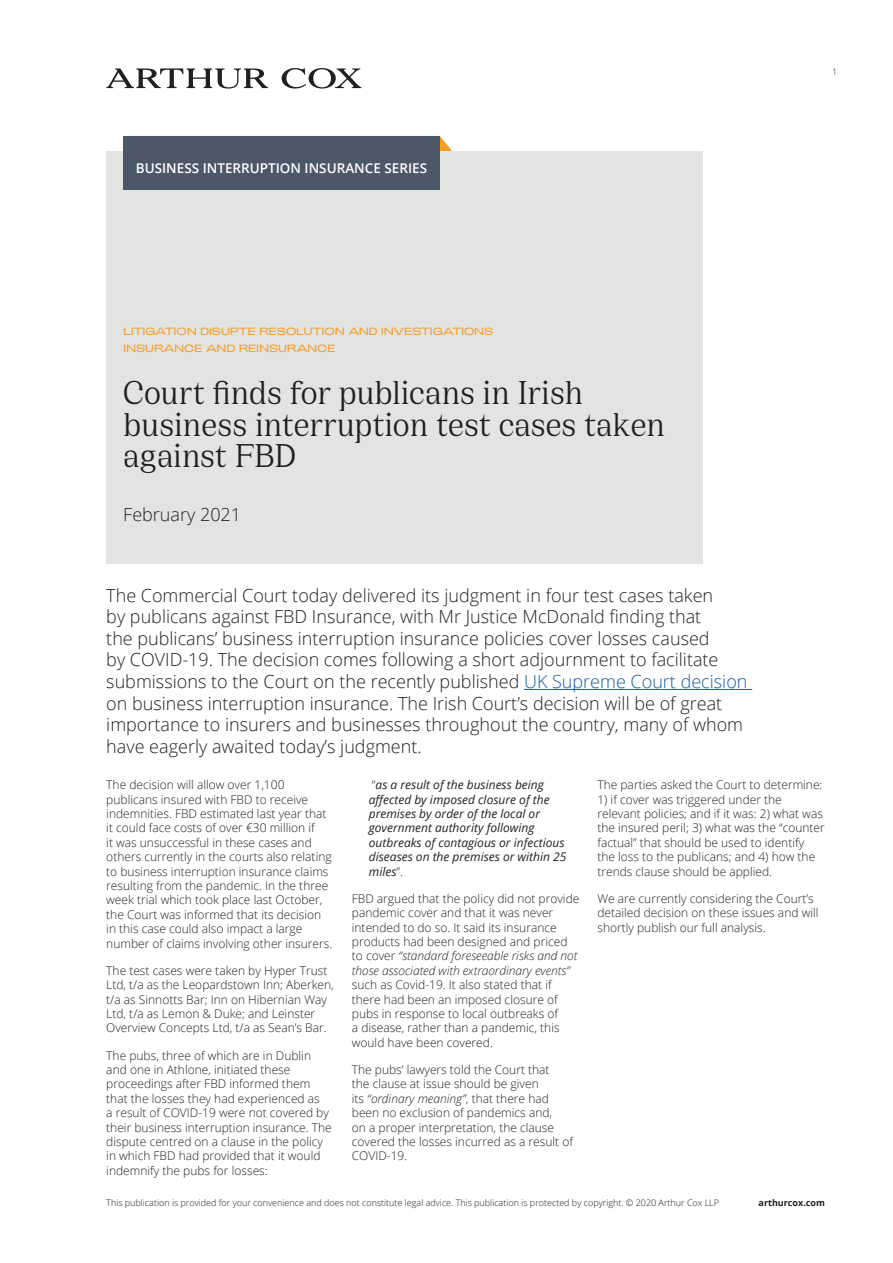
<style>
.page{position:relative;width:893px;height:1263px;background:#fff}
.page>*{position:absolute;margin:0;border:0;box-sizing:border-box;transform-origin:0 0}
.t1{font:36px/31.5px "Earlsfort";color:#231f20}
.t2{font:300 18px/21.6px "Open Sans";color:#231f20}
.t3{font:600 13.5px "Open Sans";color:#fff}
.t4{font:300 12px/14.4px "Open Sans";color:#231f20}
.t5{font:italic 12px/14.4px "Open Sans";color:#231f20}
.t6{font:300 10.5px/16.8px "Adieu";letter-spacing:-.025em;color:#f89c28}
.t7{font:300 9px "Open Sans";color:#231f20}
.t8{font:700 9px "Open Sans";color:#231f20}
.s1{color:#175d9e}
.s2{font-weight:300;font-style:normal}
.s3{font-style:italic}
</style>
<div class="page">
<svg style="left:106px;top:68px;width:255px;height:21px"></svg>
<hr style="left:524px;top:689px;width:228px;height:1px;background:#175d9e">
<svg style="left:439px;top:136px;width:13px;height:15px"></svg>
<div style="left:106px;top:151px;width:596px;height:412px;background:#e2e4e2"></div>
<div style="left:123px;top:136px;width:316px;height:53px;background:#4c5767"></div>
<p class="t3" style="left:136px;top:159px;width:293px">BUSINESS INTERRUPTION INSURANCE SERIES</p>
<p class="t3" style="left:166px;top:159px;width:293px">BU INESS INTERRUPT ON INSURANCE SERIES</p>
<p class="t7" style="left:832px;top:65px;width:7px">1</p>
<p class="t6" style="left:123px;top:323px;width:371px">LITIGATION DISUPTE RESOLUTION AND INVESTIGATIONS<br>INSURANCE AND REINSURANCE</p>
<h1 class="t1" style="left:123px;top:377px;width:543px">Court finds for publicans in Irish business interruption test cases taken against FBD</h1>
<h2 class="t2" style="left:123px;top:503px;width:119px">February 2021</h2>
<p class="t2" style="left:106px;top:584px;width:643px">The Commercial Court today delivered its judgment in four test cases taken<br>by publicans against FBD Insurance, with Mr Justice McDonald finding that<br>the publicans’ business interruption insurance policies cover losses caused<br>by COVID-19. The decision comes following a short adjournment to facilitate submissions to the Court on the recently published <span class="s1">UK Supreme Court decision </span>on business interruption insurance. The Irish Court’s decision will be of great importance to insurers and businesses throughout the country, many of whom have eagerly awaited today’s judgment.</p>
<p class="t4" style="left:106px;top:777px;width:227px">The decision will allow over 1,100 publicans insured with FBD to receive indemnities. FBD estimated last year that it could face costs of over €30 million if<br>it was unsuccessful in these cases and others currently in the courts also relating to business interruption insurance claims resulting from the pandemic. In the three week trial which took place last October, the Court was informed that its decision in this case could also impact a large number of claims involving other insurers.</p>
<p class="t4" style="left:106px;top:963px;width:229px">The test cases were taken by Hyper Trust Ltd, t/a as the Leopardstown Inn; Aberken, t/a as Sinnotts Bar; Inn on Hibernian Way Ltd, t/a as Lemon &amp; Duke; and Leinster Overview Concepts Ltd, t/a as Sean’s Bar.</p>
<p class="t4" style="left:106px;top:1048px;width:227px">The pubs, three of which are in Dublin and one in Athlone, initiated these proceedings after FBD informed them that the losses they had experienced as<br>a result of COVID-19 were not covered by their business interruption insurance. The dispute centred on a clause in the policy in which FBD had provided that it would indemnify the pubs for losses:</p>
<p class="t5" style="left:369px;top:777px;width:199px"><span class="s2">“</span>as a result of the business being affected by imposed closure of the premises by order of the local or government authority following outbreaks of contagious or infectious diseases on the premises or within 25 miles<span class="s2">”.</span></p>
<p class="t4" style="left:352px;top:891px;width:229px">FBD argued that the policy did not provide pandemic cover and that it was never intended to do so. It said its insurance products had been designed and priced to cover <span class="s3">“standard foreseeable risks and not those associated with extraordinary events”</span></p>
<p class="t4" style="left:352px;top:977px;width:209px">such as Covid-19. It also stated that if there had been an imposed closure of pubs in response to local outbreaks of a disease, rather than a pandemic, this would have been covered.</p>
<p class="t4" style="left:352px;top:1062px;width:223px">The pubs’ lawyers told the Court that<br>the clause at issue should be given<br>its <span class="s3">“ordinary meaning”</span>, that there had been no exclusion of pandemics and,<br>on a proper interpretation, the clause covered the losses incurred as a result of COVID-19.</p>
<p class="t4" style="left:597px;top:777px;width:227px">The parties asked the Court to determine:</p>
<p class="t4" style="left:597px;top:792px;width:229px">1) if cover was triggered under the relevant policies; and if it was: 2) what was the insured peril; 3) what was the “counter factual” that should be used to identify the loss to the publicans; and 4) how the trends clause should be applied.</p>
<p class="t4" style="left:597px;top:891px;width:223px">We are currently considering the Court’s detailed decision on these issues and will shortly publish our full analysis.</p>
<p class="t7" style="left:106px;top:1196px;width:614px">This publication is provided for your convenience and does not constitute legal advice. This publication is protected by copyright. © 2020 Arthur Cox LLP</p>
<p class="t8" style="left:759px;top:1196px;width:68px">arthurcox.com</p>
</div>
